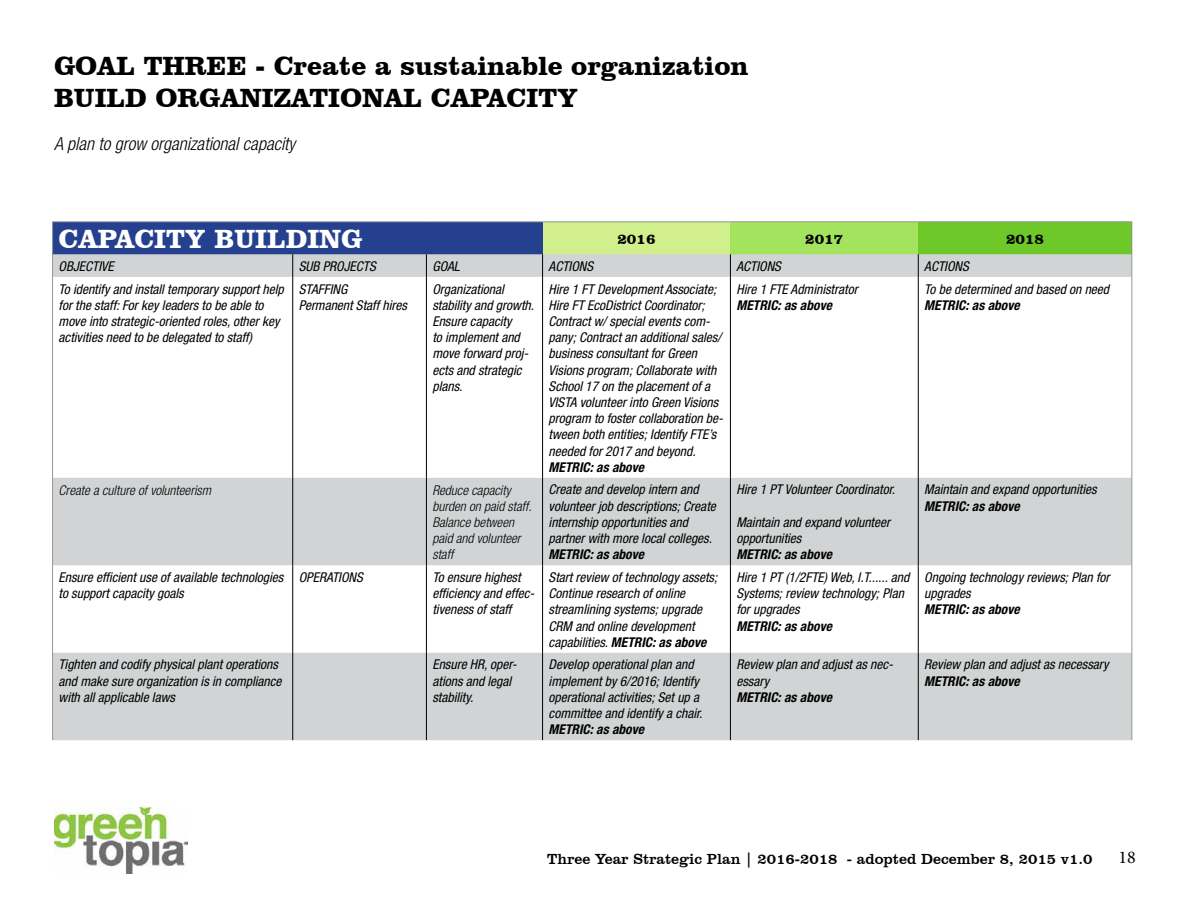
<style>
.page{position:relative;width:1188px;height:918px;background:#fff}
.page>*{position:absolute;margin:0;border:0;box-sizing:border-box;transform-origin:0 0}
.t1{font:700 27px/32.4px "Clarendon BT";color:#000}
.t2{font:700 27px "Clarendon BT";color:#fff}
.t3{font:italic 300 condensed 18px "Helvetica Neue";color:#000}
.t4{font:18px "Minion Pro";color:#000}
.t5{font:15px "Clarendon BT";color:#000}
.t6{font:700 15px "Clarendon BT";color:#000}
.t7{font:italic condensed 13.5px/16.2px "Helvetica Neue";color:#000}
.t8{font:italic 700 condensed 13.5px "Helvetica Neue";color:#000}
.t9{font:italic 300 condensed 13.5px/16.2px "Helvetica Neue";color:#000}
.s1{font-weight:700}
</style>
<div class="page">
<img style="left:54px;top:808px;width:133px;height:65px">
<div style="left:53px;top:222px;width:490px;height:32px;background:#25408f"></div>
<div style="left:543px;top:222px;width:187px;height:32px;background:#d1ef8d"></div>
<div style="left:730px;top:222px;width:188px;height:32px;background:#a3e35e"></div>
<div style="left:918px;top:222px;width:214px;height:32px;background:#6ec829"></div>
<svg style="left:53px;top:254px;width:1078px;height:486px"></svg>
<hr style="left:52px;top:221px;width:241px;height:1px;background:#939598">
<hr style="left:52px;top:222px;width:1px;height:32px;background:#939598">
<hr style="left:293px;top:221px;width:133px;height:1px;background:#939598">
<hr style="left:426px;top:221px;width:117px;height:1px;background:#939598">
<hr style="left:543px;top:221px;width:187px;height:1px;background:#939598">
<hr style="left:918px;top:221px;width:214px;height:1px;background:#939598">
<hr style="left:1131px;top:222px;width:1px;height:32px;background:#939598">
<hr style="left:730px;top:221px;width:188px;height:1px;background:#939598">
<svg style="left:52px;top:254px;width:1px;height:23px"></svg>
<svg style="left:1131px;top:254px;width:1px;height:23px"></svg>
<hr style="left:52px;top:277px;width:1px;height:201px;background:#939598">
<hr style="left:1131px;top:277px;width:1px;height:201px;background:#939598">
<hr style="left:52px;top:478px;width:1px;height:87px;background:#939598">
<hr style="left:1131px;top:478px;width:1px;height:87px;background:#939598">
<hr style="left:52px;top:565px;width:1px;height:88px;background:#939598">
<hr style="left:1131px;top:565px;width:1px;height:88px;background:#939598">
<hr style="left:52px;top:653px;width:1px;height:87px;background:#939598">
<hr style="left:1131px;top:653px;width:1px;height:87px;background:#939598">
<svg style="left:292px;top:254px;width:1px;height:23px"></svg>
<svg style="left:426px;top:254px;width:1px;height:23px"></svg>
<svg style="left:542px;top:254px;width:1px;height:23px"></svg>
<svg style="left:730px;top:254px;width:1px;height:23px"></svg>
<svg style="left:918px;top:254px;width:1px;height:23px"></svg>
<hr style="left:292px;top:277px;width:1px;height:201px;background:#000">
<hr style="left:426px;top:277px;width:1px;height:201px;background:#000">
<hr style="left:542px;top:277px;width:1px;height:201px;background:#000">
<hr style="left:730px;top:277px;width:1px;height:201px;background:#000">
<hr style="left:918px;top:277px;width:1px;height:201px;background:#000">
<hr style="left:292px;top:478px;width:1px;height:87px;background:#000">
<hr style="left:426px;top:478px;width:1px;height:87px;background:#000">
<hr style="left:542px;top:478px;width:1px;height:87px;background:#000">
<hr style="left:730px;top:478px;width:1px;height:87px;background:#000">
<hr style="left:918px;top:478px;width:1px;height:87px;background:#000">
<hr style="left:292px;top:565px;width:1px;height:88px;background:#000">
<hr style="left:426px;top:565px;width:1px;height:88px;background:#000">
<hr style="left:542px;top:565px;width:1px;height:88px;background:#000">
<hr style="left:730px;top:565px;width:1px;height:88px;background:#000">
<hr style="left:918px;top:565px;width:1px;height:88px;background:#000">
<hr style="left:292px;top:653px;width:1px;height:87px;background:#000">
<hr style="left:426px;top:653px;width:1px;height:87px;background:#000">
<hr style="left:542px;top:653px;width:1px;height:87px;background:#000">
<hr style="left:730px;top:653px;width:1px;height:87px;background:#000">
<hr style="left:918px;top:653px;width:1px;height:87px;background:#000">
<h1 class="t1" style="left:54px;top:48px;width:696px">GOAL THREE - Create a sustainable organization<br>BUILD ORGANIZATIONAL CAPACITY</h1>
<h2 class="t3" style="left:54px;top:133px;width:243px">A plan to grow organizational capacity</h2>
<h1 class="t2" style="left:59px;top:222px;width:305px">CAPACITY BUILDING</h1>
<p class="t6" style="left:617px;top:229px;width:40px">2016</p>
<p class="t6" style="left:805px;top:229px;width:40px">2017</p>
<p class="t6" style="left:1006px;top:229px;width:40px">2018</p>
<p class="t7" style="left:59px;top:258px;width:57px">OBJECTIVE</p>
<p class="t7" style="left:299px;top:258px;width:79px">SUB PROJECTS</p>
<p class="t7" style="left:432px;top:258px;width:29px">GOAL</p>
<p class="t7" style="left:549px;top:258px;width:46px">ACTIONS</p>
<p class="t7" style="left:736px;top:258px;width:46px">ACTIONS</p>
<p class="t7" style="left:924px;top:258px;width:46px">ACTIONS</p>
<p class="t7" style="left:59px;top:281px;width:227px">To identify and install temporary support help for the staff: For key leaders to be able to move into strategic-oriented roles, other key activities need to be delegated to staff)</p>
<p class="t7" style="left:299px;top:281px;width:110px">STAFFING<br>Permanent Staff hires</p>
<p class="t7" style="left:432px;top:281px;width:103px">Organizational stability and growth.<br>Ensure capacity<br>to implement and move forward proj&shy;ects and strategic plans.</p>
<p class="t7" style="left:549px;top:281px;width:176px">Hire 1 FT Development Associate; Hire FT EcoDistrict Coordinator; Contract w/ special events com&shy;pany; Contract an additional sales/ business consultant for Green Visions program; Collaborate with School 17 on the placement of a VISTA volunteer into Green Visions program to foster collaboration be&shy;tween both entities; Identify FTE’s needed for 2017 and beyond.</p>
<p class="t8" style="left:549px;top:459px;width:97px">METRIC: as above</p>
<p class="t7" style="left:736px;top:281px;width:123px">Hire 1 FTE Administrator</p>
<p class="t8" style="left:736px;top:297px;width:97px">METRIC: as above</p>
<p class="t7" style="left:924px;top:281px;width:186px">To be determined and based on need</p>
<p class="t8" style="left:924px;top:297px;width:97px">METRIC: as above</p>
<p class="t9" style="left:59px;top:482px;width:154px">Create a culture of volunteerism</p>
<p class="t9" style="left:432px;top:482px;width:101px">Reduce capacity burden on paid staff.<br>Balance between paid and volunteer staff</p>
<p class="t7" style="left:549px;top:481px;width:169px">Create and develop intern and volunteer job descriptions; Create internship opportunities and partner with more local colleges.</p>
<p class="t8" style="left:549px;top:546px;width:97px">METRIC: as above</p>
<p class="t7" style="left:736px;top:481px;width:160px">Hire 1 PT Volunteer Coordinator.</p>
<p class="t7" style="left:736px;top:514px;width:155px">Maintain and expand volunteer opportunities</p>
<p class="t8" style="left:736px;top:546px;width:97px">METRIC: as above</p>
<p class="t7" style="left:59px;top:569px;width:226px">Ensure efficient use of available technologies to support capacity goals</p>
<p class="t7" style="left:299px;top:569px;width:66px">OPERATIONS</p>
<p class="t7" style="left:432px;top:569px;width:104px">To ensure highest efficiency and effec&shy;tiveness of staff</p>
<p class="t7" style="left:549px;top:569px;width:170px">Start review of technology assets;<br>Continue research of online streamlining systems; upgrade<br>CRM and online development capabilities. <span class="s1">METRIC: as above</span></p>
<p class="t7" style="left:736px;top:569px;width:174px">Hire 1 PT (1/2FTE) Web, I.T...... and<br>Systems; review technology; Plan for upgrades</p>
<p class="t8" style="left:736px;top:618px;width:97px">METRIC: as above</p>
<p class="t7" style="left:59px;top:656px;width:225px">Tighten and codify physical plant operations and make sure organization is in compliance with all applicable laws</p>
<p class="t7" style="left:432px;top:656px;width:86px">Ensure HR, oper&shy;ations and legal stability.</p>
<p class="t7" style="left:549px;top:656px;width:155px">Develop operational plan and implement by 6/2016; Identify operational activities; Set up a committee and identify a chair.</p>
<p class="t8" style="left:549px;top:721px;width:97px">METRIC: as above</p>
<p class="t7" style="left:736px;top:656px;width:158px">Review plan and adjust as nec&shy;essary</p>
<p class="t8" style="left:736px;top:689px;width:97px">METRIC: as above</p>
<p class="t7" style="left:924px;top:481px;width:174px">Maintain and expand opportunities</p>
<p class="t8" style="left:924px;top:498px;width:97px">METRIC: as above</p>
<p class="t7" style="left:924px;top:569px;width:187px">Ongoing technology reviews; Plan for upgrades</p>
<p class="t8" style="left:924px;top:601px;width:97px">METRIC: as above</p>
<p class="t7" style="left:924px;top:656px;width:186px">Review plan and adjust as necessary</p>
<p class="t8" style="left:924px;top:673px;width:97px">METRIC: as above</p>
<p class="t5" style="left:547px;top:850px;width:547px">Three Year Strategic Plan | 2016-2018 - adopted December 8, 2015 v1.0</p>
<h2 class="t4" style="left:1119px;top:845px;width:19px">18</h2>
</div>
